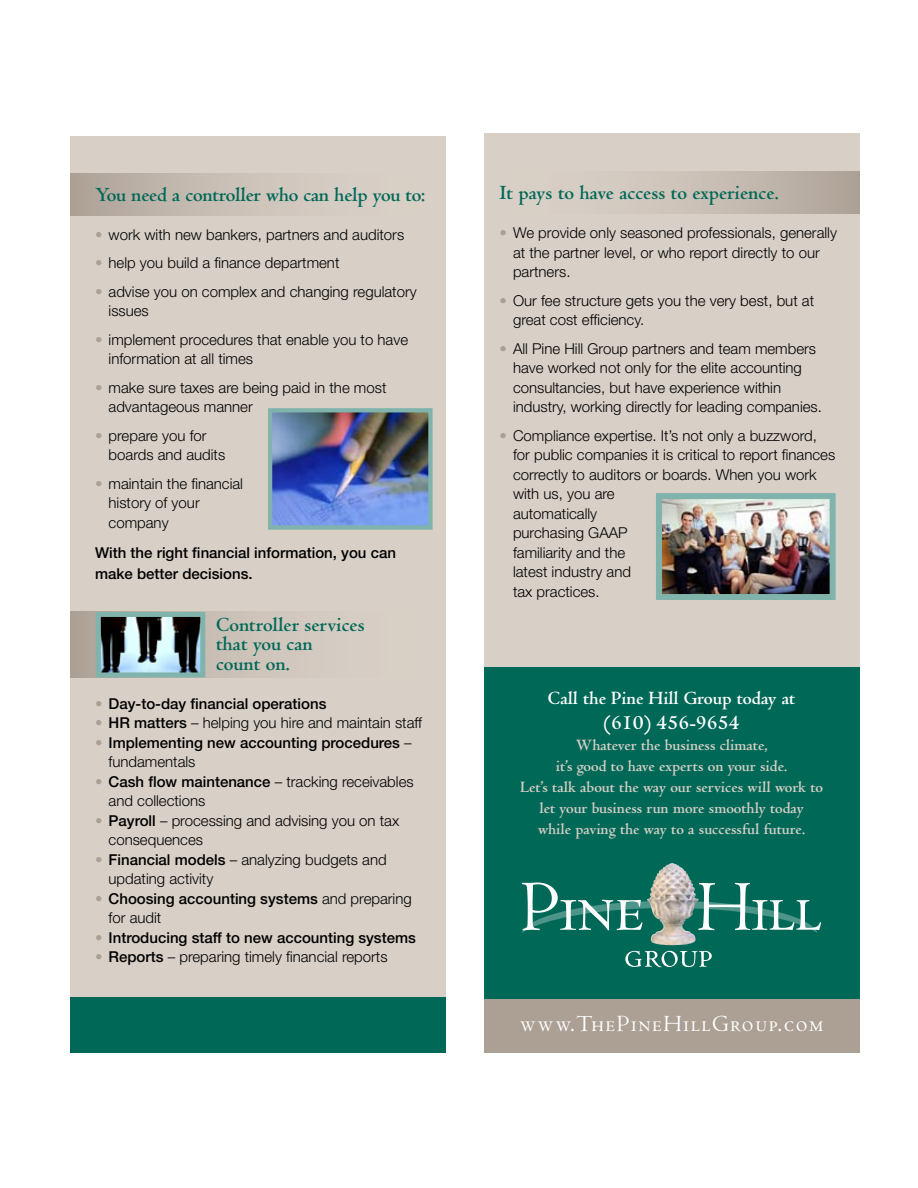
<style>
.page{position:relative;width:918px;height:1188px;background:#fff}
.page>*{position:absolute;margin:0;border:0;box-sizing:border-box;transform-origin:0 0}
.t1{font:24px "Centaur MT SC";letter-spacing:.07em;color:#fff}
.t2{font:700 21px/19.5px "Centaur";color:#006857}
.t3{font:700 21px "Centaur";color:#fff}
.t4{font:700 19.5px "Centaur";color:#fff}
.t5{font:700 16.5px/21px "Centaur";color:#d8d0c7;text-align:center}
.t6{font:300 15px/19.5px "Helvetica Neue";color:#000}
.t7{font:500 15px/19.5px "Helvetica Neue";color:#000}
.s1{color:#aca095}
.s2{font-weight:300;color:#aca095}
.s3{font-weight:500}
.s4{font-weight:300}
</style>
<div class="page">
<div style="left:484px;top:134px;width:376px;height:579px;background:#d8d0c7"></div>
<div style="left:70px;top:136px;width:376px;height:916px;background:#d8d0c7"></div>
<div style="left:70px;top:997px;width:376px;height:56px;background:#006857"></div>
<div style="left:484px;top:997px;width:376px;height:56px;background:#aca095"></div>
<svg style="left:70px;top:612px;width:204px;height:66px"></svg>
<img style="left:102px;top:618px;width:97px;height:53px">
<div style="left:96px;top:612px;width:109px;height:65px;border:5px solid #80b3ab"></div>
<div style="left:70px;top:173px;width:375px;height:42px;background:linear-gradient(to right,#b3a89d,#e0d8cf)"></div>
<img style="left:273px;top:413px;width:155px;height:112px">
<div style="left:268px;top:408px;width:165px;height:122px;border:4px solid #80b3ab"></div>
<div style="left:486px;top:172px;width:374px;height:42px;background:linear-gradient(to right,#e0d8cf,#b4a89e)"></div>
<div style="left:484px;top:667px;width:376px;height:331px;background:#006857"></div>
<img style="left:663px;top:500px;width:166px;height:93px">
<div style="left:656px;top:493px;width:180px;height:107px;border:6px solid #80b3ab"></div>
<svg style="left:625px;top:951px;width:87px;height:16px"></svg>
<svg style="left:522px;top:883px;width:299px;height:50px"></svg>
<img style="left:647px;top:863px;width:52px;height:82px">
<h2 class="t2" style="left:95px;top:185px;width:332px">You need a controller who can help you to:</h2>
<p class="t6" style="left:95px;top:224px;width:311px"><span class="s1">•</span> work with new bankers, partners and auditors</p>
<p class="t6" style="left:95px;top:253px;width:246px"><span class="s1">•</span> help you build a finance department</p>
<p class="t6" style="left:109px;top:281px;width:310px;text-indent:-14px"><span class="s1">•</span> advise you on complex and changing regulatory issues</p>
<p class="t6" style="left:109px;top:329px;width:301px;text-indent:-14px"><span class="s1">•</span> implement procedures that enable you to have information at all times</p>
<p class="t6" style="left:109px;top:377px;width:279px;text-indent:-14px"><span class="s1">•</span> make sure taxes are being paid in the most advantageous manner</p>
<p class="t6" style="left:109px;top:425px;width:118px;text-indent:-14px"><span class="s1">•</span> prepare you for boards and audits</p>
<p class="t6" style="left:109px;top:473px;width:136px;text-indent:-14px"><span class="s1">•</span> maintain the financial history of your company</p>
<p class="t7" style="left:95px;top:542px;width:302px;line-height:21px">With the right financial information, you can make better decisions.</p>
<h2 class="t2" style="left:216px;top:615px;width:150px">Controller services that you can<br>count on.</h2>
<p class="t7" style="left:95px;top:694px;width:233px"><span class="s2">•</span> Day-to-day financial operations</p>
<p class="t6" style="left:95px;top:713px;width:328px"><span class="s1">•</span> <span class="s3">HR matters</span> – helping you hire and maintain staff</p>
<p class="t7" style="left:109px;top:733px;width:305px;text-indent:-14px"><span class="s2">•</span> Implementing new accounting procedures <span class="s4">– fundamentals</span></p>
<p class="t6" style="left:109px;top:771px;width:307px;text-indent:-14px"><span class="s1">•</span> <span class="s3">Cash flow maintenance</span> – tracking receivables and collections</p>
<p class="t6" style="left:109px;top:810px;width:292px;text-indent:-14px"><span class="s1">•</span> <span class="s3">Payroll</span> – processing and advising you on tax consequences</p>
<p class="t6" style="left:109px;top:849px;width:280px;text-indent:-14px"><span class="s1">•</span> <span class="s3">Financial models</span> – analyzing budgets and updating activity</p>
<p class="t7" style="left:109px;top:889px;width:305px;text-indent:-14px"><span class="s2">•</span> Choosing accounting systems <span class="s4">and preparing for audit</span></p>
<p class="t7" style="left:95px;top:928px;width:322px"><span class="s2">•</span> Introducing staff to new accounting systems</p>
<p class="t6" style="left:95px;top:947px;width:294px"><span class="s1">•</span> <span class="s3">Reports</span> – preparing timely financial reports</p>
<h2 class="t2" style="left:500px;top:184px;width:281px">It pays to have access to experience.</h2>
<p class="t6" style="left:513px;top:223px;width:325px;text-indent:-14px"><span class="s1">•</span> We provide only seasoned professionals, generally at the partner level, or who report directly to our partners.</p>
<p class="t6" style="left:513px;top:290px;width:303px;text-indent:-14px"><span class="s1">•</span> Our fee structure gets you the very best, but at great cost efficiency.</p>
<p class="t6" style="left:513px;top:338px;width:310px;text-indent:-14px"><span class="s1">•</span> All Pine Hill Group partners and team members have worked not only for the elite accounting consultancies, but have experience within industry, working directly for leading companies.</p>
<p class="t6" style="left:513px;top:425px;width:324px;text-indent:-14px"><span class="s1">•</span> Compliance expertise. It’s not only a buzzword, for public companies it is critical to report finances correctly to auditors or boards. When you work with us, you are<br>automatically<br>purchasing GAAP<br>familiarity and the<br>latest industry and<br>tax practices.</p>
<h3 class="t4" style="left:548px;top:687px;width:249px">Call the Pine Hill Group today at</h3>
<h2 class="t3" style="left:604px;top:711px;width:138px">(610) 456-9654</h2>
<p class="t5" style="left:520px;top:735px;width:305px">Whatever the business climate,<br>it’s good to have experts on your side.<br>Let’s talk about the way our services will work to let your business run more smoothly today<br>while paving the way to a successful future.</p>
<h1 class="t1" style="left:520px;top:1011px;width:305px">www.ThePineHillGroup.com</h1>
</div>
